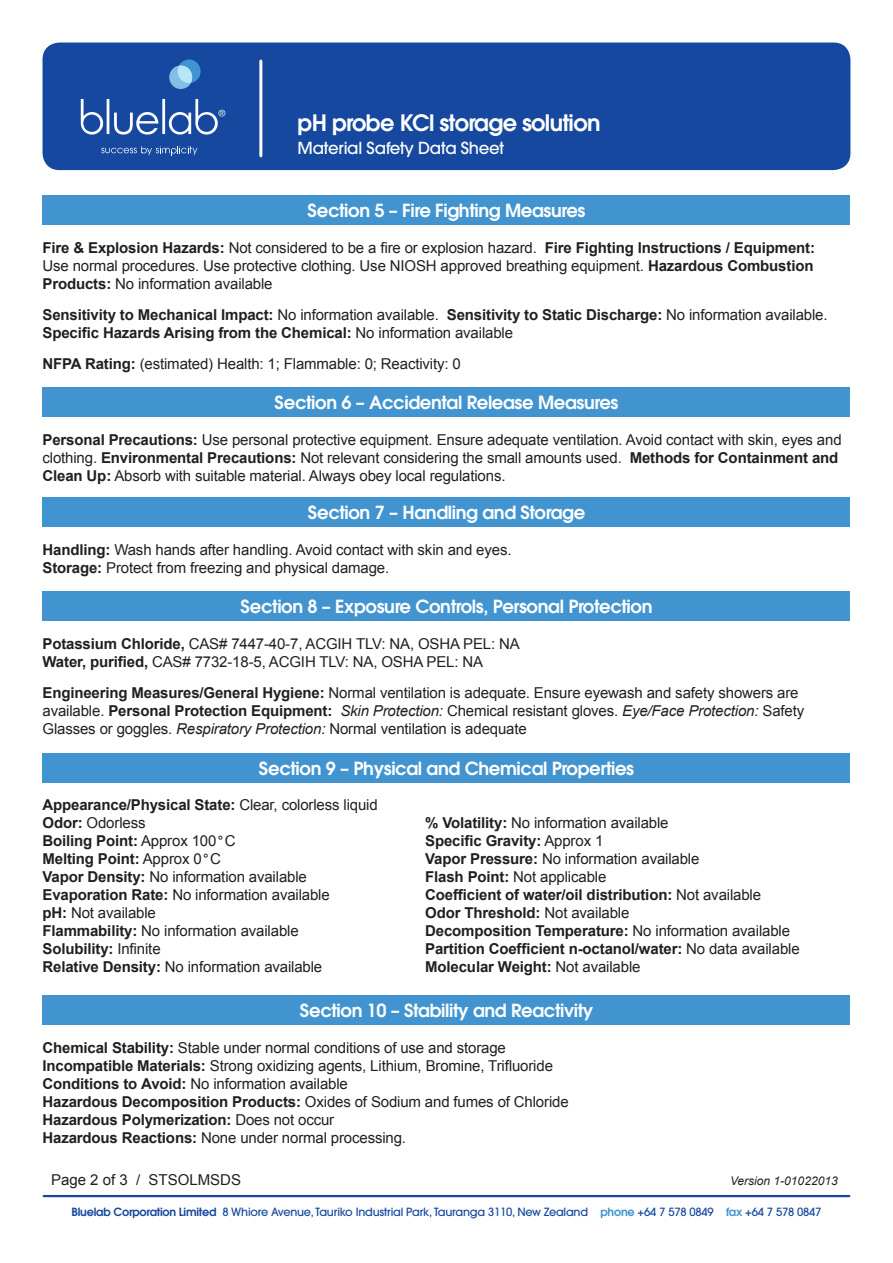
<style>
.page{position:relative;width:893px;height:1263px;background:#fff}
.page>*{position:absolute;margin:0;border:0;box-sizing:border-box;transform-origin:0 0}
.t1{font:600 22.5px "ITC Avant Garde Pro";letter-spacing:-.03em;color:#fff}
.t2{font:600 18px "ITC Avant Garde Pro";letter-spacing:-.02em;color:#fff}
.t3{font:500 16.5px "ITC Avant Garde Pro";letter-spacing:-.02em;color:#fff}
.t4{font:15px/18px "Arial";letter-spacing:-.01em;color:#231f20}
.t5{font:700 15px/18px "Arial";letter-spacing:-.01em;color:#231f20}
.t6{font:italic 12px "Arial";color:#231f20}
.t7{font:500 11.25px "ITC Avant Garde Pro";letter-spacing:-.02em;color:#15489e}
.s1{font-weight:700}
.s2{font-weight:400}
.s3{font-style:italic}
.s4{font-family:"Franklin Gothic";font-weight:400}
.s5{font-weight:600}
.s6{font-weight:600;color:#4194d0}
</style>
<div class="page">
<hr style="left:44px;top:1195px;width:805px;height:2px;background:#15489e">
<div style="left:43px;top:43px;width:807px;height:127px;background:#15489e;border-radius:17px"></div>
<svg style="left:101px;top:146px;width:96px;height:10px"></svg>
<svg style="left:81px;top:99px;width:144px;height:36px"></svg>
<svg style="left:169px;top:60px;width:32px;height:29px"></svg>
<hr style="left:259px;top:61px;width:3px;height:95px;background:#fff">
<div style="left:43px;top:196px;width:807px;height:29px;background:#4194d0"></div>
<div style="left:43px;top:387px;width:807px;height:30px;background:#4194d0"></div>
<div style="left:43px;top:591px;width:807px;height:30px;background:#4194d0"></div>
<div style="left:43px;top:753px;width:807px;height:29px;background:#4194d0"></div>
<div style="left:43px;top:995px;width:807px;height:30px;background:#4194d0"></div>
<div style="left:43px;top:497px;width:807px;height:30px;background:#4194d0"></div>
<h1 class="t1" style="left:298px;top:115px;width:304px">pH probe KCl storage solution</h1>
<p class="t3" style="left:298px;top:142px;width:208px">Material Safety Data Sheet</p>
<p class="t2" style="left:307px;top:204px;width:280px">Section 5 – Fire Fighting Measures</p>
<p class="t4" style="left:43px;top:239px;width:774px;text-align:justify"><span class="s1">Fire &amp; Explosion Hazards:</span> Not considered to be a fire or explosion hazard. <span class="s1">Fire Fighting Instructions / Equipment:<br></span>Use normal procedures. Use protective clothing. Use NIOSH approved breathing equipment. <span class="s1">Hazardous Combustion Products:</span> No information available</p>
<p class="t5" style="left:43px;top:306px;width:787px">Sensitivity to Mechanical Impact: <span class="s2">No information available.</span> Sensitivity to Static Discharge: <span class="s2">No information available.<br></span>Specific Hazards Arising from the Chemical: <span class="s2">No information available</span></p>
<p class="t4" style="left:43px;top:355px;width:420px"><span class="s1">NFPA Rating:</span> (estimated) Health: 1; Flammable: 0; Reactivity: 0</p>
<p class="t2" style="left:274px;top:395px;width:346px">Section 6 – Accidental Release Measures</p>
<p class="t4" style="left:43px;top:430px;width:801px"><span class="s1">Personal Precautions:</span> Use personal protective equipment. Ensure adequate ventilation. Avoid contact with skin, eyes and clothing. <span class="s1">Environmental Precautions:</span> Not relevant considering the small amounts used. <span class="s1">Methods for Containment and<br>Clean Up:</span> Absorb with suitable material. Always obey local regulations.</p>
<p class="t2" style="left:308px;top:506px;width:279px">Section 7 – Handling and Storage</p>
<p class="t4" style="left:43px;top:541px;width:471px"><span class="s1">Handling:</span> Wash hands after handling. Avoid contact with skin and eyes.<br><span class="s1">Storage:</span> Protect from freezing and physical damage.</p>
<p class="t2" style="left:241px;top:599px;width:413px">Section 8 – Exposure Controls, Personal Protection</p>
<p class="t4" style="left:43px;top:635px;width:479px"><span class="s1">Potassium Chloride,</span> CAS# 7447-40-7, ACGIH TLV: NA, OSHA PEL: NA<br><span class="s1">Water, purified,</span> CAS# 7732-18-5, ACGIH TLV: NA, OSHA PEL: NA</p>
<p class="t4" style="left:43px;top:683px;width:763px"><span class="s1">Engineering Measures/General Hygiene:</span> Normal ventilation is adequate. Ensure eyewash and safety showers are available. <span class="s1">Personal Protection Equipment:</span> <span class="s3">Skin Protection:</span> Chemical resistant gloves. <span class="s3">Eye/Face Protection:</span> Safety<br>Glasses or goggles. <span class="s3">Respiratory Protection:</span> Normal ventilation is adequate</p>
<p class="t2" style="left:259px;top:761px;width:377px">Section 9 – Physical and Chemical Properties</p>
<p class="t5" style="left:43px;top:796px;width:337px">Appearance/Physical State: <span class="s2">Clear, colorless liquid<br></span>Odor: <span class="s2">Odorless</span></p>
<p class="t4" style="left:425px;top:814px;width:245px"><span class="s1">% Volatility:</span> No information available</p>
<p class="t5" style="left:43px;top:832px;width:195px">Boiling Point: <span class="s2">Approx 100</span><span class="s4">°</span><span class="s2">C</span></p>
<p class="t5" style="left:425px;top:832px;width:180px">Specific Gravity: <span class="s2">Approx 1</span></p>
<p class="t5" style="left:43px;top:850px;width:180px">Melting Point: <span class="s2">Approx 0</span><span class="s4">°</span><span class="s2">C</span></p>
<p class="t4" style="left:425px;top:850px;width:276px"><span class="s1">Vapor Pressure:</span> No information available</p>
<p class="t4" style="left:43px;top:868px;width:266px"><span class="s1">Vapor Density:</span> No information available</p>
<p class="t4" style="left:425px;top:868px;width:183px"><span class="s1">Flash Point:</span> Not applicable</p>
<p class="t4" style="left:43px;top:886px;width:289px"><span class="s1">Evaporation Rate:</span> No information available</p>
<p class="t5" style="left:425px;top:886px;width:337px">Coefficient of water/oil distribution: <span class="s2">Not available</span></p>
<p class="t4" style="left:43px;top:904px;width:115px"><span class="s1">pH:</span> Not available</p>
<p class="t5" style="left:425px;top:904px;width:206px">Odor Threshold: <span class="s2">Not available</span></p>
<p class="t4" style="left:43px;top:922px;width:258px"><span class="s1">Flammability:</span> No information available</p>
<p class="t5" style="left:425px;top:922px;width:366px">Decomposition Temperature: <span class="s2">No information available</span></p>
<p class="t5" style="left:43px;top:940px;width:120px">Solubility: <span class="s2">Infinite</span></p>
<p class="t5" style="left:425px;top:940px;width:376px">Partition Coefficient n-octanol/water: <span class="s2">No data available</span></p>
<p class="t4" style="left:43px;top:958px;width:281px"><span class="s1">Relative Density:</span> No information available</p>
<p class="t5" style="left:425px;top:958px;width:217px">Molecular Weight: <span class="s2">Not available</span></p>
<p class="t2" style="left:300px;top:1003px;width:295px">Section 10 – Stability and Reactivity</p>
<p class="t4" style="left:43px;top:1038px;width:528px"><span class="s1">Chemical Stability:</span> Stable under normal conditions of use and storage <span class="s1">Incompatible Materials:</span> Strong oxidizing agents, Lithium, Bromine, Trifluoride <span class="s1">Conditions to Avoid:</span> No information available<br><span class="s1">Hazardous Decomposition Products:</span> Oxides of Sodium and fumes of Chloride <span class="s1">Hazardous Polymerization:</span> Does not occur<br><span class="s1">Hazardous Reactions:</span> None under normal processing.</p>
<p class="t4" style="left:51px;top:1170px;width:192px">Page 2 of 3 / STSOLMSDS</p>
<p class="t6" style="left:730px;top:1174px;width:109px">Version 1-01022013</p>
<p class="t7" style="left:71px;top:1207px;width:752px"><span class="s5">Bluelab Corporation Limited</span> 8 Whiore Avenue, Tauriko Industrial Park, Tauranga 3110, New Zealand <span class="s6">phone</span> +64 7 578 0849 <span class="s6">fax</span> +64 7 578 0847</p>
</div>
